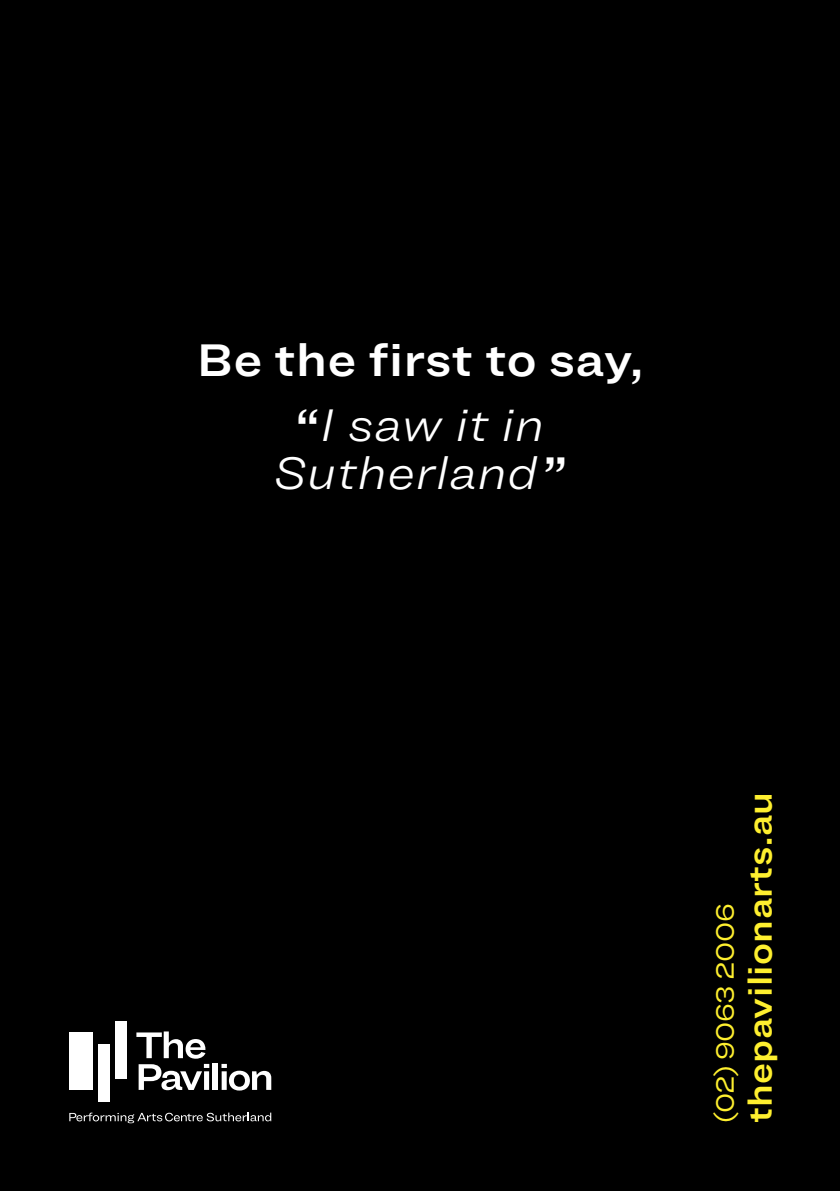
<style>
.page{position:relative;width:840px;height:1191px;background:#fff}
.page>*{position:absolute;margin:0;border:0;box-sizing:border-box;transform-origin:0 0}
.t1{font:italic 300 47.4px/48px "Ringside Wide";letter-spacing:.01em;color:#fff;text-align:center}
.t2{font:47.4px "Ringside Wide Semi";letter-spacing:.005em;color:#fff}
.t3{font:34.8px "Ringside Wide Semi";letter-spacing:.01em;color:#feef2f}
.t4{font:26px "Ringside Wide";letter-spacing:-.02em;color:#feef2f}
.s1{font-family:"Ringside Wide Semi";font-weight:400;font-style:normal}
</style>
<div class="page">
<div style="left:0;top:0;width:839px;height:1191px;background:#000"></div>
<svg style="left:69px;top:1112px;width:202px;height:11px"></svg>
<svg style="left:136px;top:1031px;width:69px;height:27px"></svg>
<svg style="left:138px;top:1064px;width:71px;height:26px"></svg>
<div style="left:213px;top:1063px;width:5px;height:27px;background:#fff"></div>
<svg style="left:221px;top:1064px;width:50px;height:26px"></svg>
<div style="left:69px;top:1032px;width:23px;height:58px;background:#fff"></div>
<div style="left:98px;top:1044px;width:11px;height:57px;background:#fff"></div>
<div style="left:115px;top:1020px;width:12px;height:58px;background:#fff"></div>
<p class="t2" style="left:197px;top:324px;width:447px">Be the first to say,</p>
<p class="t1" style="left:273px;top:399px;width:296px"><span class="s1">“</span>I saw it in<br>Sutherland<span class="s1">”</span></p>
<p class="t4" style="left:705px;top:1123px;width:221px;rotate:-90deg">(02) 9063 2006</p>
<p class="t3" style="left:733px;top:1123px;width:332px;rotate:-90deg">thepavilionarts.au</p>
</div>
